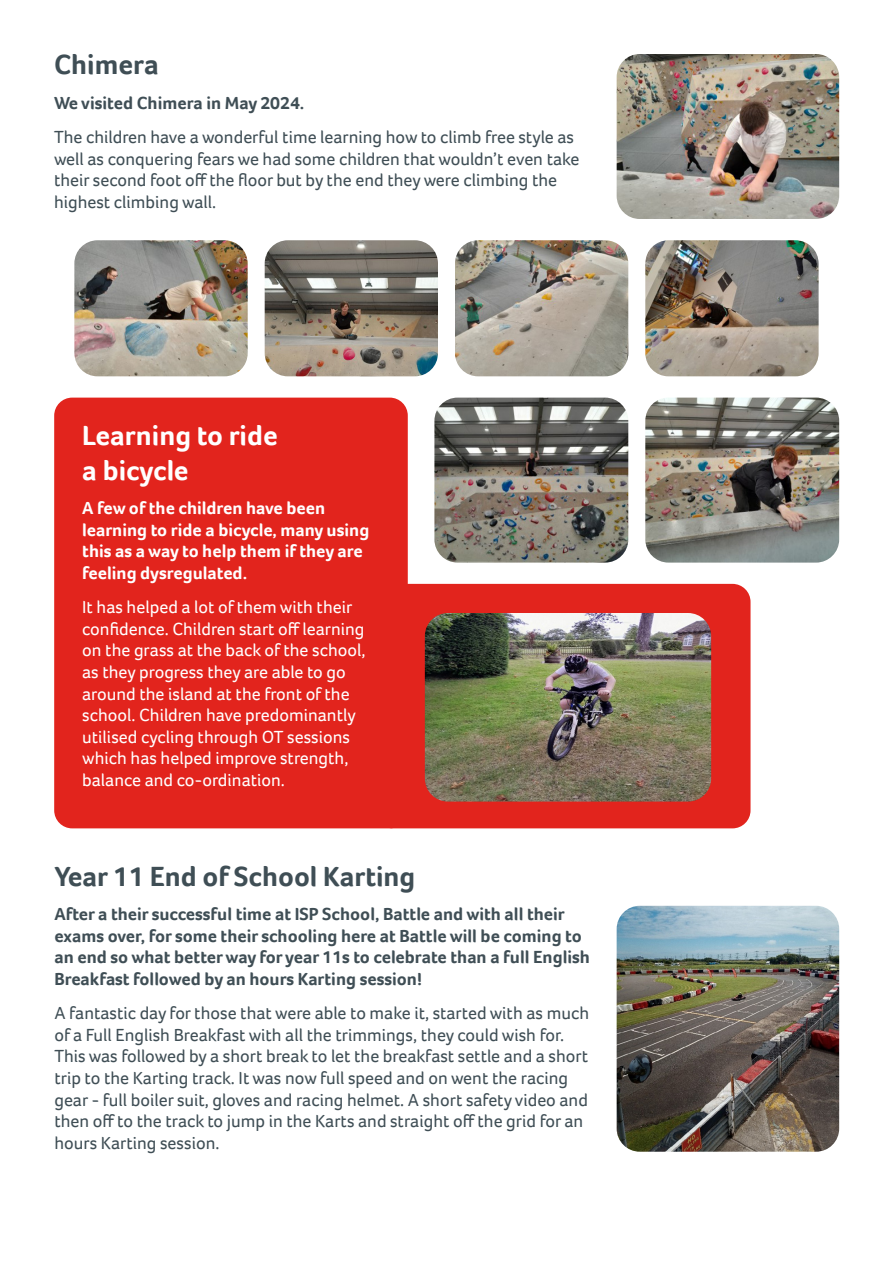
<style>
.page{position:relative;width:893px;height:1263px;background:#fff}
.page>*{position:absolute;margin:0;border:0;box-sizing:border-box;transform-origin:0 0}
.t1{font:700 28.5px "Foco";color:#3f4e55}
.t2{font:700 28.5px/34.2px "Foco";color:#fff}
.t3{font:18px/21.6px "Foco";color:#3f4e55}
.t4{font:18px/21.6px "Foco";color:#fff}
.t5{font:700 18px/21.6px "Foco";color:#3f4e55}
.t6{font:700 18px/21.6px "Foco";color:#fff}
</style>
<div class="page">
<img style="left:617px;top:54px;width:222px;height:165px">
<div style="left:54px;top:398px;width:354px;height:430px;background:#e2241d;border-radius:18px"></div>
<img style="left:74px;top:240px;width:174px;height:136px">
<img style="left:265px;top:240px;width:173px;height:136px">
<img style="left:455px;top:240px;width:173px;height:136px">
<img style="left:645px;top:240px;width:174px;height:136px">
<img style="left:645px;top:398px;width:194px;height:165px">
<img style="left:434px;top:398px;width:194px;height:165px">
<div style="left:375px;top:584px;width:375px;height:244px;background:#e2241d;border-radius:18px"></div>
<img style="left:425px;top:613px;width:286px;height:188px">
<img style="left:617px;top:906px;width:222px;height:246px">
<h1 class="t1" style="left:54px;top:46px;width:106px">Chimera</h1>
<p class="t5" style="left:54px;top:92px;width:252px">We visited Chimera in May 2024.</p>
<p class="t3" style="left:54px;top:126px;width:527px">The children have a wonderful time learning how to climb free style as well as conquering fears we had some children that wouldn’t even take their second foot off the floor but by the end they were climbing the highest climbing wall.</p>
<h1 class="t2" style="left:82px;top:418px;width:197px">Learning to ride a bicycle</h1>
<p class="t6" style="left:82px;top:497px;width:289px">A few of the children have been learning to ride a bicycle, many using this as a way to help them if they are feeling dysregulated.</p>
<p class="t4" style="left:82px;top:596px;width:285px">It has helped a lot of them with their confidence. Children start off learning on the grass at the back of the school, as they progress they are able to go around the island at the front of the school. Children have predominantly utilised cycling through OT sessions which has helped improve strength, balance and co-ordination.</p>
<h1 class="t1" style="left:54px;top:857px;width:362px">Year 11 End of School Karting</h1>
<p class="t5" style="left:54px;top:903px;width:537px">After a their successful time at ISP School, Battle and with all their exams over, for some their schooling here at Battle will be coming to an end so what better way for year 11s to celebrate than a full English Breakfast followed by an hours Karting session!</p>
<p class="t3" style="left:54px;top:1002px;width:536px">A fantastic day for those that were able to make it, started with as much of a Full English Breakfast with all the trimmings, they could wish for.<br>This was followed by a short break to let the breakfast settle and a short trip to the Karting track. It was now full speed and on went the racing gear - full boiler suit, gloves and racing helmet. A short safety video and then off to the track to jump in the Karts and straight off the grid for an hours Karting session.</p>
</div>
